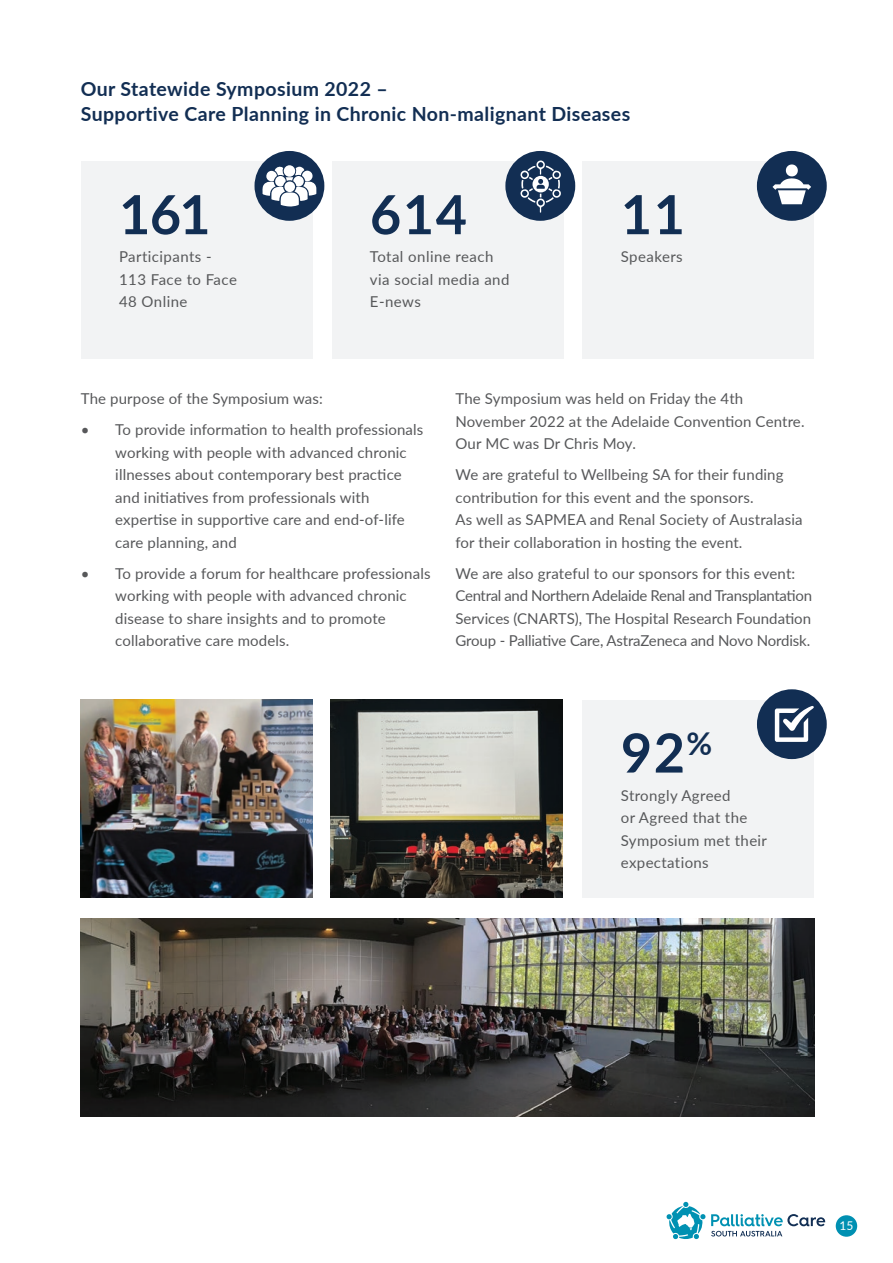
<style>
.page{position:relative;width:893px;height:1263px;background:#fff}
.page>*{position:absolute;margin:0;border:0;box-sizing:border-box;transform-origin:0 0}
.t1{font:700 54px "Lato";letter-spacing:.03em;color:#122e53}
.t2{font:700 19.5px/24px "Lato";letter-spacing:.02em;color:#122e53}
.t3{font:15px/22.5px "Lato";letter-spacing:.01em;color:#57585a}
.t4{font:15px/22.5px "Lato";letter-spacing:-.01em;color:#57585a}
.t5{font:15px/22.5px "Lato";letter-spacing:.03em;color:#57585a}
.t6{font:12px "Lato";color:#fff}
</style>
<div class="page">
<svg style="left:667px;top:1202px;width:158px;height:37px"></svg>
<div style="left:836px;top:1215px;width:21px;height:22px;background:#0090b2;border-radius:50%"></div>
<div style="left:81px;top:161px;width:232px;height:198px;background:#f2f3f4"></div>
<div style="left:332px;top:161px;width:231px;height:198px;background:#f2f3f4"></div>
<img style="left:331px;top:700px;width:231px;height:197px">
<img style="left:81px;top:700px;width:232px;height:197px">
<img style="left:81px;top:919px;width:733px;height:198px">
<div style="left:583px;top:161px;width:231px;height:198px;background:#f2f3f4"></div>
<div style="left:757px;top:151px;width:70px;height:70px;background:#122e53;border-radius:50%"></div>
<svg style="left:772px;top:164px;width:39px;height:40px"></svg>
<div style="left:254px;top:151px;width:70px;height:70px;background:#122e53;border-radius:50%"></div>
<svg style="left:262px;top:166px;width:54px;height:41px"></svg>
<div style="left:505px;top:151px;width:70px;height:70px;background:#122e53;border-radius:50%"></div>
<svg style="left:520px;top:160px;width:41px;height:53px"></svg>
<div style="left:583px;top:700px;width:231px;height:197px;background:#f2f3f4"></div>
<div style="left:757px;top:689px;width:70px;height:70px;background:#122e53;border-radius:50%"></div>
<svg style="left:775px;top:706px;width:39px;height:36px"></svg>
<h2 class="t2" style="left:81px;top:77px;width:551px">Our Statewide Symposium 2022 –<br>Supportive Care Planning in Chronic Non-malignant Diseases</h2>
<h1 class="t1" style="left:119px;top:175px;width:93px">161</h1>
<p class="t5" style="left:119px;top:245px;width:119px">Participants -<br>113 Face to Face<br>48 Online</p>
<h1 class="t1" style="left:370px;top:175px;width:99px">614</h1>
<p class="t5" style="left:370px;top:245px;width:141px">Total online reach via social media and<br>E-news</p>
<h1 class="t1" style="left:621px;top:175px;width:66px">11</h1>
<p class="t5" style="left:621px;top:245px;width:63px">Speakers</p>
<p class="t3" style="left:81px;top:387px;width:244px">The purpose of the Symposium was:</p>
<p class="t3" style="left:115px;top:418px;width:310px;text-indent:-34px">• To provide information to health professionals working with people with advanced chronic illnesses about contemporary best practice and initiatives from professionals with expertise in supportive care and end-of-life care planning, and</p>
<p class="t3" style="left:115px;top:561px;width:317px;text-indent:-34px">• To provide a forum for healthcare professionals working with people with advanced chronic disease to share insights and to promote collaborative care models.</p>
<p class="t3" style="left:455px;top:387px;width:351px">The Symposium was held on Friday the 4th<br>November 2022 at the Adelaide Convention Centre.<br>Our MC was Dr Chris Moy.</p>
<p class="t3" style="left:455px;top:463px;width:349px">We are grateful to Wellbeing SA for their funding contribution for this event and the sponsors.<br>As well as SAPMEA and Renal Society of Australasia for their collaboration in hosting the event.</p>
<p class="t4" style="left:455px;top:561px;width:358px">We are also grateful to our sponsors for this event:<br>Central and Northern Adelaide Renal and Transplantation Services (CNARTS), The Hospital Research Foundation Group - Palliative Care, AstraZeneca and Novo Nordisk.</p>
<h1 class="t1" style="left:621px;top:713px;width:93px">92<sup>%</sup></h1>
<p class="t3" style="left:621px;top:783px;width:148px">Strongly Agreed<br>or Agreed that the<br>Symposium met their expectations</p>
<p class="t6" style="left:839px;top:1217px;width:16px">15</p>
</div>
